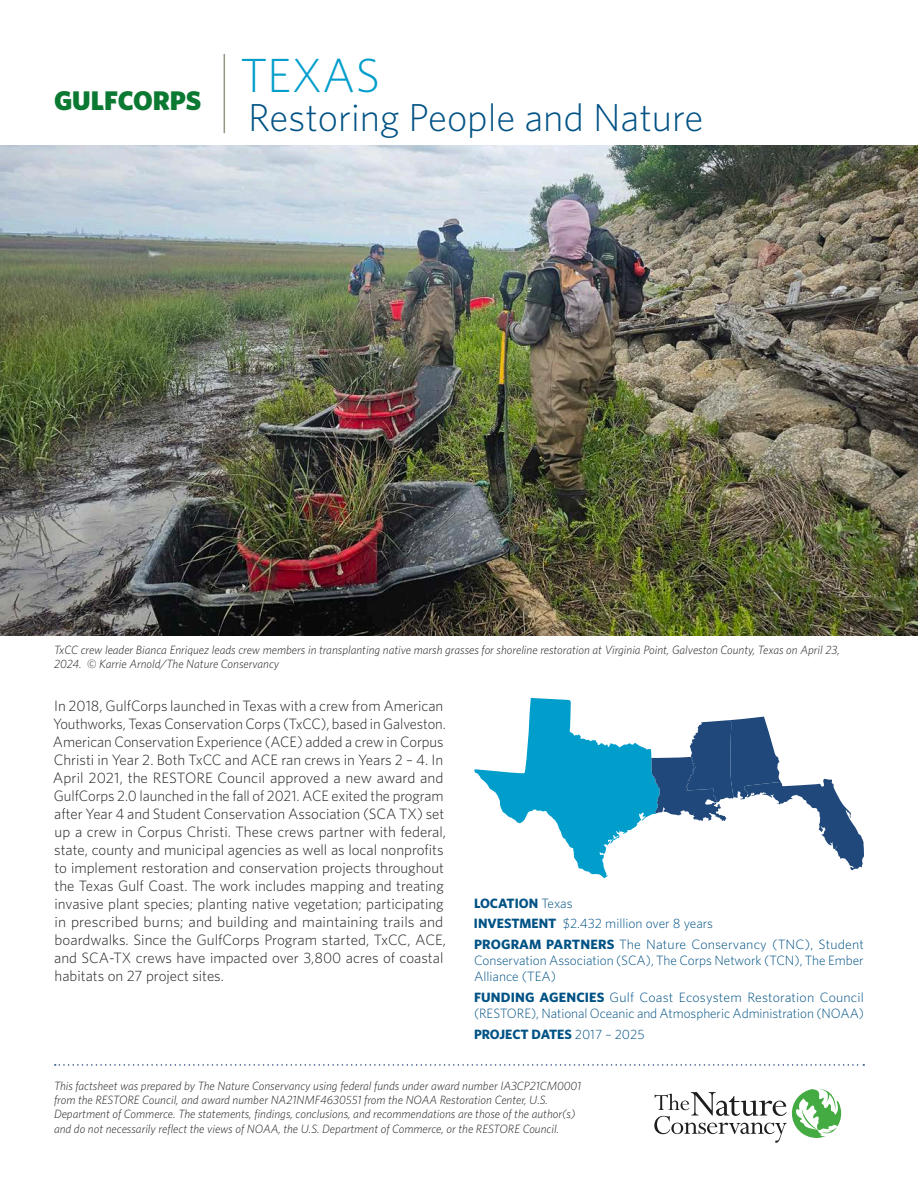
<style>
.page{position:relative;width:918px;height:1188px;background:#fff}
.page>*{position:absolute;margin:0;border:0;box-sizing:border-box;transform-origin:0 0}
.t1{font:300 48px "Whitney";color:#019ecb}
.t2{font:300 39px "Whitney";color:#005285}
.t3{font:900 27px "Whitney";color:#0b7931}
.Text{font:300 15px/18px "Whitney";color:#231f20}
.Sidebar_text{font:300 13.5px/16.2px "Whitney";color:#005285;text-align:justify}
.Sidebar_text-2{font:700 13.5px "Whitney";color:#005285}
.t4{font:italic 300 12px/14.4px "Whitney";color:#231f20}
.s1{font-weight:300}
.s2{font-weight:700}
</style>
<div class="page">
<img style="left:0;top:145px;width:918px;height:490px">
<svg style="left:55px;top:1064px;width:809px;height:2px"></svg>
<svg style="left:654px;top:1089px;width:187px;height:54px"></svg>
<svg style="left:474px;top:698px;width:390px;height:181px"></svg>
<hr style="left:224px;top:54px;width:1px;height:79px;background:#979481">
<p class="t3" style="left:54px;top:83px;width:149px">GULFCORPS</p>
<p class="t1" style="left:240px;top:44px;width:141px">TEXAS</p>
<p class="t2" style="left:248px;top:92px;width:457px">Restoring People and Nature</p>
<p class="t4" style="left:54px;top:642px;width:787px">TxCC crew leader Bianca Enriquez leads crew members in transplanting native marsh grasses for shoreline restoration at Virginia Point, Galveston County, Texas on April 23,<br>2024. © Karrie Arnold/The Nature Conservancy</p>
<p class="Text" style="left:53px;top:696px;width:395px">In 2018, GulfCorps launched in Texas with a crew from American Youthworks, Texas Conservation Corps (TxCC), based in Galveston.<br>American Conservation Experience (ACE) added a crew in Corpus Christi in Year 2. Both TxCC and ACE ran crews in Years 2 – 4. In April 2021, the RESTORE Council approved a new award and GulfCorps 2.0 launched in the fall of 2021. ACE exited the program after Year 4 and Student Conservation Association (SCA TX) set up a crew in Corpus Christi. These crews partner with federal, state, county and municipal agencies as well as local nonprofits to implement restoration and conservation projects throughout the Texas Gulf Coast. The work includes mapping and treating invasive plant species; planting native vegetation; participating in prescribed burns; and building and maintaining trails and boardwalks. Since the GulfCorps Program started, TxCC, ACE, and SCA-TX crews have impacted over 3,800 acres of coastal habitats on 27 project sites.</p>
<p class="Sidebar_text-2" style="left:474px;top:894px;width:100px">LOCATION <span class="s1">Texas</span></p>
<p class="Sidebar_text" style="left:474px;top:915px;width:241px"><span class="s2">INVESTMENT</span> $2.432 million over 8 years</p>
<p class="Sidebar_text" style="left:474px;top:936px;width:392px"><span class="s2">PROGRAM PARTNERS</span> The Nature Conservancy (TNC), Student Conservation Association (SCA), The Corps Network (TCN), The Ember Alliance (TEA)</p>
<p class="Sidebar_text" style="left:474px;top:989px;width:392px"><span class="s2">FUNDING AGENCIES</span> Gulf Coast Ecosystem Restoration Council (RESTORE), National Oceanic and Atmospheric Administration (NOAA)</p>
<p class="Sidebar_text-2" style="left:474px;top:1025px;width:172px">PROJECT DATES <span class="s1">2017 – 2025</span></p>
<p class="t4" style="left:54px;top:1078px;width:529px">This factsheet was prepared by The Nature Conservancy using federal funds under award number IA3CP21CM0001 from the RESTORE Council, and award number NA21NMF4630551 from the NOAA Restoration Center, U.S.<br>Department of Commerce. The statements, findings, conclusions, and recommendations are those of the author(s) and do not necessarily reflect the views of NOAA, the U.S. Department of Commerce, or the RESTORE Council.</p>
</div>
